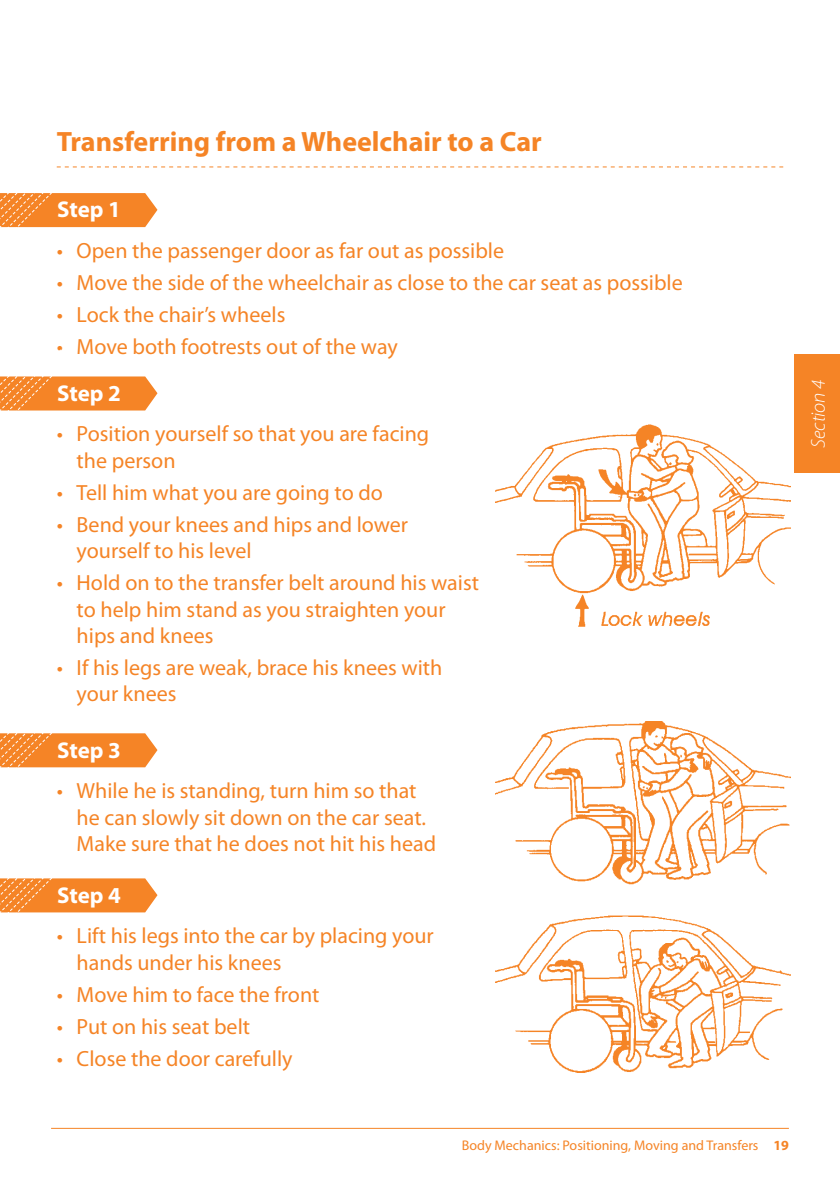
<style>
.page{position:relative;width:840px;height:1191px;background:#fff}
.page>*{position:absolute;margin:0;border:0;box-sizing:border-box;transform-origin:0 0}
.t1{font:700 28px "Myriad Pro";color:#f58426}
.t2{font:700 23px "Myriad Pro";color:#fff}
.t3{font:22px/26.4px "Myriad Pro";color:#f58426}
.t4{font:italic 300 20px "Myriad Pro";color:#fff}
.t5{font:14px "Myriad Pro";color:#f58426}
.s1{font-weight:700}
</style>
<div class="page">
<hr style="left:51px;top:1128px;width:737px;height:1px;background:#f58426">
<div style="left:794px;top:355px;width:45px;height:118px;background:#f58426"></div>
<svg style="left:0;top:166px;width:782px;height:62px"></svg>
<img style="left:495px;top:425px;width:294px;height:202px">
<img style="left:495px;top:721px;width:294px;height:164px">
<svg style="left:0;top:376px;width:157px;height:35px;background:#f58e38"></svg>
<svg style="left:0;top:878px;width:157px;height:35px;background:#f58e38"></svg>
<svg style="left:0;top:733px;width:157px;height:35px;background:#f58e38"></svg>
<img style="left:495px;top:915px;width:294px;height:157px">
<p class="t1" style="left:57px;top:124px;width:486px">Transferring from a Wheelchair to a Car</p>
<p class="t2" style="left:57px;top:195px;width:65px">Step 1</p>
<p class="t3" style="left:57px;top:237px;width:448px">• Open the passenger door as far out as possible</p>
<p class="t3" style="left:57px;top:269px;width:627px">• Move the side of the wheelchair as close to the car seat as possible</p>
<p class="t3" style="left:57px;top:301px;width:230px">• Lock the chair’s wheels</p>
<p class="t3" style="left:57px;top:333px;width:342px">• Move both footrests out of the way</p>
<p class="t2" style="left:57px;top:378px;width:65px">Step 2</p>
<p class="t3" style="left:77px;top:420px;width:354px;text-indent:-20px">• Position yourself so that you are facing the person</p>
<p class="t3" style="left:57px;top:479px;width:327px">• Tell him what you are going to do</p>
<p class="t3" style="left:77px;top:511px;width:333px;text-indent:-20px">• Bend your knees and hips and lower yourself to his level</p>
<p class="t3" style="left:77px;top:569px;width:403px;text-indent:-20px">• Hold on to the transfer belt around his waist to help him stand as you straighten your hips and knees</p>
<p class="t3" style="left:77px;top:654px;width:367px;text-indent:-20px">• If his legs are weak, brace his knees with your knees</p>
<p class="t2" style="left:57px;top:735px;width:65px">Step 3</p>
<p class="t3" style="left:77px;top:777px;width:361px;text-indent:-20px">• While he is standing, turn him so that he can slowly sit down on the car seat.<br>Make sure that he does not hit his head</p>
<p class="t2" style="left:57px;top:880px;width:65px">Step 4</p>
<p class="t3" style="left:77px;top:922px;width:358px;text-indent:-20px">• Lift his legs into the car by placing your hands under his knees</p>
<p class="t3" style="left:57px;top:980px;width:264px">• Move him to face the front</p>
<p class="t3" style="left:57px;top:1012px;width:195px">• Put on his seat belt</p>
<p class="t3" style="left:57px;top:1044px;width:237px">• Close the door carefully</p>
<p class="t4" style="left:807px;top:448px;width:70px;rotate:-90deg">Section 4</p>
<p class="t5" style="left:461px;top:1137px;width:328px">Body Mechanics: Positioning, Moving and Transfers <span class="s1">19</span></p>
</div>
